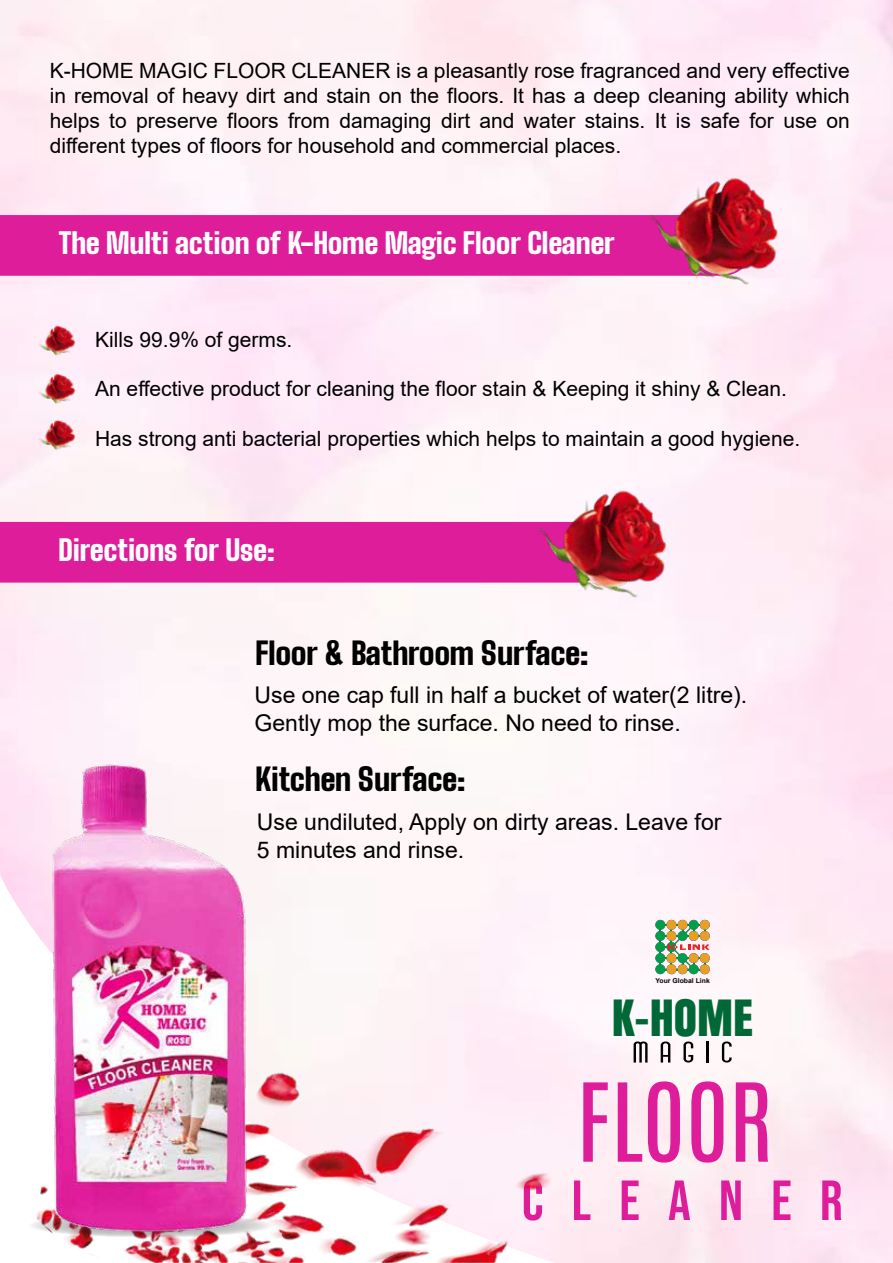
<style>
.page{position:relative;width:893px;height:1263px;background:#fff}
.page>*{position:absolute;margin:0;border:0;box-sizing:border-box;transform-origin:0 0}
.t1{font:92.25px "Antonio";color:#de1d9a}
.t2{font:46.65px "Anton";color:#006837}
.t3{font:900 30.75px "Big Shoulders Text";letter-spacing:-.01em;color:#000}
.t4{font:900 28.5px "Big Shoulders Text";letter-spacing:-.01em;color:#fff}
.t5{font:22.95px/27.6px "Arial";color:#000}
.t6{font:21px/25.2px "Arial";color:#000;text-align:justify}
.t7{font:700 6.75px "Arial";color:#000}
</style>
<div class="page">
<svg style="left:774px;top:1180px;width:16px;height:40px"></svg>
<svg style="left:822px;top:1180px;width:19px;height:40px"></svg>
<div style="left:0;top:215px;width:642px;height:61px;background:#de1d9a"></div>
<img style="left:642px;top:156px;width:162px;height:145px">
<div style="left:0;top:522px;width:531px;height:61px;background:#de1d9a"></div>
<img style="left:531px;top:468px;width:162px;height:146px">
<img style="left:38px;top:325px;width:39px;height:32px">
<img style="left:38px;top:373px;width:39px;height:32px">
<img style="left:38px;top:419px;width:39px;height:33px">
<img style="left:6px;top:887px;width:755px;height:376px">
<img style="left:21px;top:739px;width:245px;height:523px">
<p class="t6" style="left:50px;top:57px;width:802px">K-HOME MAGIC FLOOR CLEANER is a pleasantly rose fragranced and very effective in removal of heavy dirt and stain on the floors. It has a deep cleaning ability which helps to preserve floors from damaging dirt and water stains. It is safe for use on different types of floors for household and commercial places.</p>
<h3 class="t4" style="left:59px;top:223px;width:558px">The Multi action of K-Home Magic Floor Cleaner</h3>
<p class="t6" style="left:95px;top:327px;width:199px">Kills 99.9% of germs.</p>
<p class="t6" style="left:95px;top:376px;width:693px">An effective product for cleaning the floor stain &amp; Keeping it shiny &amp; Clean.</p>
<p class="t6" style="left:95px;top:426px;width:706px">Has strong anti bacterial properties which helps to maintain a good hygiene.</p>
<h3 class="t4" style="left:59px;top:529px;width:218px">Directions for Use:</h3>
<h3 class="t3" style="left:255px;top:630px;width:335px">Floor &amp; Bathroom Surface:</h3>
<p class="t5" style="left:255px;top:681px;width:494px">Use one cap full in half a bucket of water(2 litre).<br>Gently mop the surface. No need to rinse.</p>
<h3 class="t3" style="left:255px;top:757px;width:212px">Kitchen Surface:</h3>
<p class="t5" style="left:257px;top:808px;width:466px">Use undiluted, Apply on dirty areas. Leave for<br>5 minutes and rinse.</p>
<p class="t7" style="left:655px;top:976px;width:56px">Your Global Link</p>
<h2 class="t2" style="left:612px;top:981px;width:143px">K-HOME</h2>
<h1 class="t1" style="left:577px;top:1057px;width:197px">FLOOR</h1>
</div>
